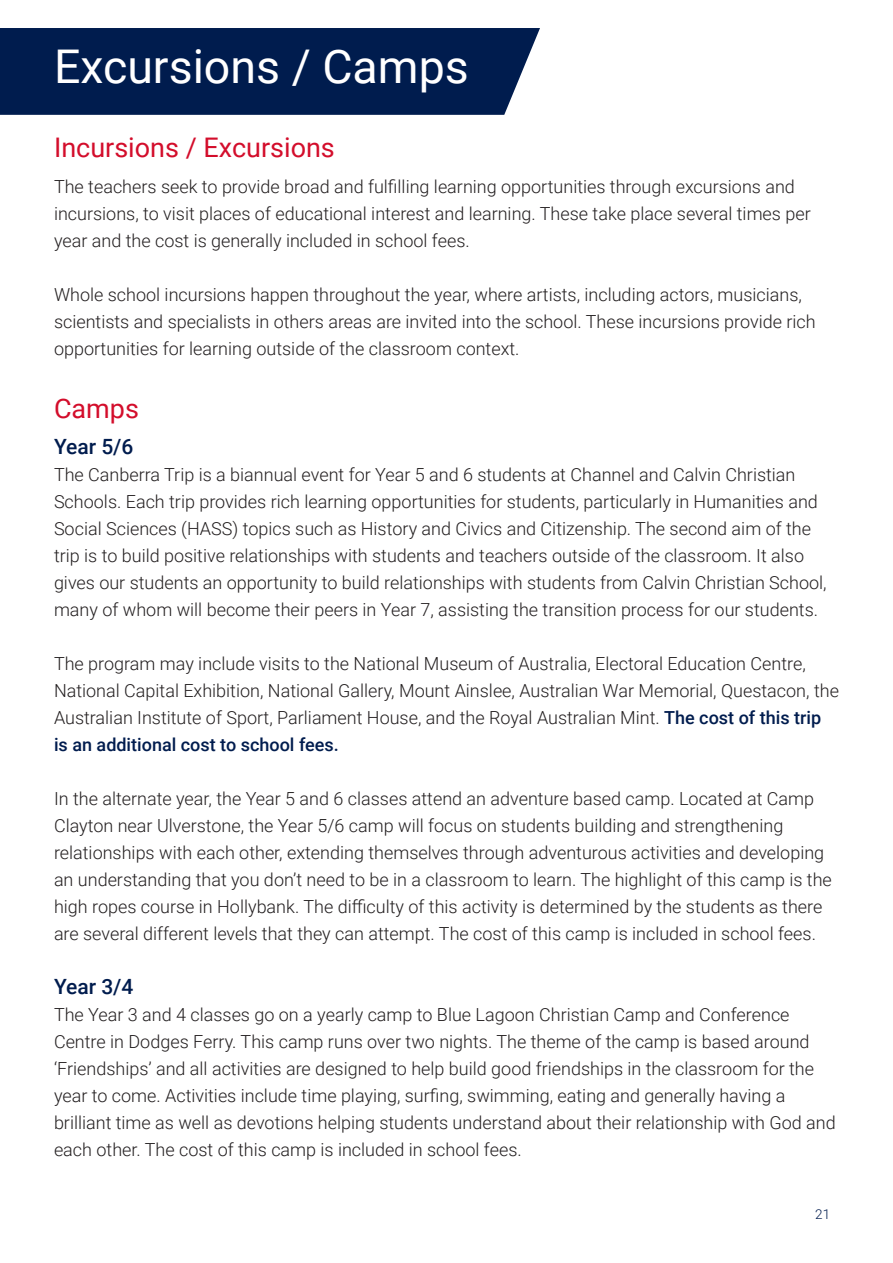
<style>
.page{position:relative;width:893px;height:1263px;background:#fff}
.page>*{position:absolute;margin:0;border:0;box-sizing:border-box;transform-origin:0 0}
.t1{font:46.5px "Roboto";color:#fff}
.Body{font:27px "Roboto";color:#d30d2b}
.Body-2{font:500 21px "Roboto";color:#001c4e}
.Body-3{font:300 18px/27px "Roboto";color:#231f20}
.t2{font:300 13.5px "Roboto";color:#001c4e}
.s1{font-weight:500;color:#001c4e}
</style>
<div class="page">
<div style="left:0;top:28px;width:540px;height:87px;background:#001c4e"></div>
<p class="t1" style="left:54px;top:34px;width:416px">Excursions / Camps</p>
<p class="Body" style="left:54px;top:129px;width:282px">Incursions / Excursions</p>
<p class="Body-3" style="left:54px;top:173px;width:758px">The teachers seek to provide broad and fulfilling learning opportunities through excursions and incursions, to visit places of educational interest and learning. These take place several times per year and the cost is generally included in school fees.</p>
<p class="Body-3" style="left:54px;top:281px;width:763px">Whole school incursions happen throughout the year, where artists, including actors, musicians, scientists and specialists in others areas are invited into the school. These incursions provide rich opportunities for learning outside of the classroom context.</p>
<p class="Body" style="left:54px;top:390px;width:86px">Camps</p>
<p class="Body-2" style="left:54px;top:432px;width:81px">Year 5/6</p>
<p class="Body-3" style="left:54px;top:461px;width:774px">The Canberra Trip is a biannual event for Year 5 and 6 students at Channel and Calvin Christian Schools. Each trip provides rich learning opportunities for students, particularly in Humanities and Social Sciences (HASS) topics such as History and Civics and Citizenship. The second aim of the trip is to build positive relationships with students and teachers outside of the classroom. It also gives our students an opportunity to build relationships with students from Calvin Christian School, many of whom will become their peers in Year 7, assisting the transition process for our students.</p>
<p class="Body-3" style="left:54px;top:650px;width:786px">The program may include visits to the National Museum of Australia, Electoral Education Centre, National Capital Exhibition, National Gallery, Mount Ainslee, Australian War Memorial, Questacon, the Australian Institute of Sport, Parliament House, and the Royal Australian Mint. <span class="s1">The cost of this trip is an additional cost to school fees.</span></p>
<p class="Body-3" style="left:54px;top:785px;width:779px">In the alternate year, the Year 5 and 6 classes attend an adventure based camp. Located at Camp Clayton near Ulverstone, the Year 5/6 camp will focus on students building and strengthening relationships with each other, extending themselves through adventurous activities and developing an understanding that you don’t need to be in a classroom to learn. The highlight of this camp is the high ropes course in Hollybank. The difficulty of this activity is determined by the students as there are several different levels that they can attempt. The cost of this camp is included in school fees.</p>
<p class="Body-2" style="left:54px;top:972px;width:81px">Year 3/4</p>
<p class="Body-3" style="left:54px;top:1001px;width:783px">The Year 3 and 4 classes go on a yearly camp to Blue Lagoon Christian Camp and Conference Centre in Dodges Ferry. This camp runs over two nights. The theme of the camp is based around ‘Friendships’ and all activities are designed to help build good friendships in the classroom for the year to come. Activities include time playing, surfing, swimming, eating and generally having a brilliant time as well as devotions helping students understand about their relationship with God and each other. The cost of this camp is included in school fees.</p>
<p class="t2" style="left:815px;top:1205px;width:16px">21</p>
</div>
